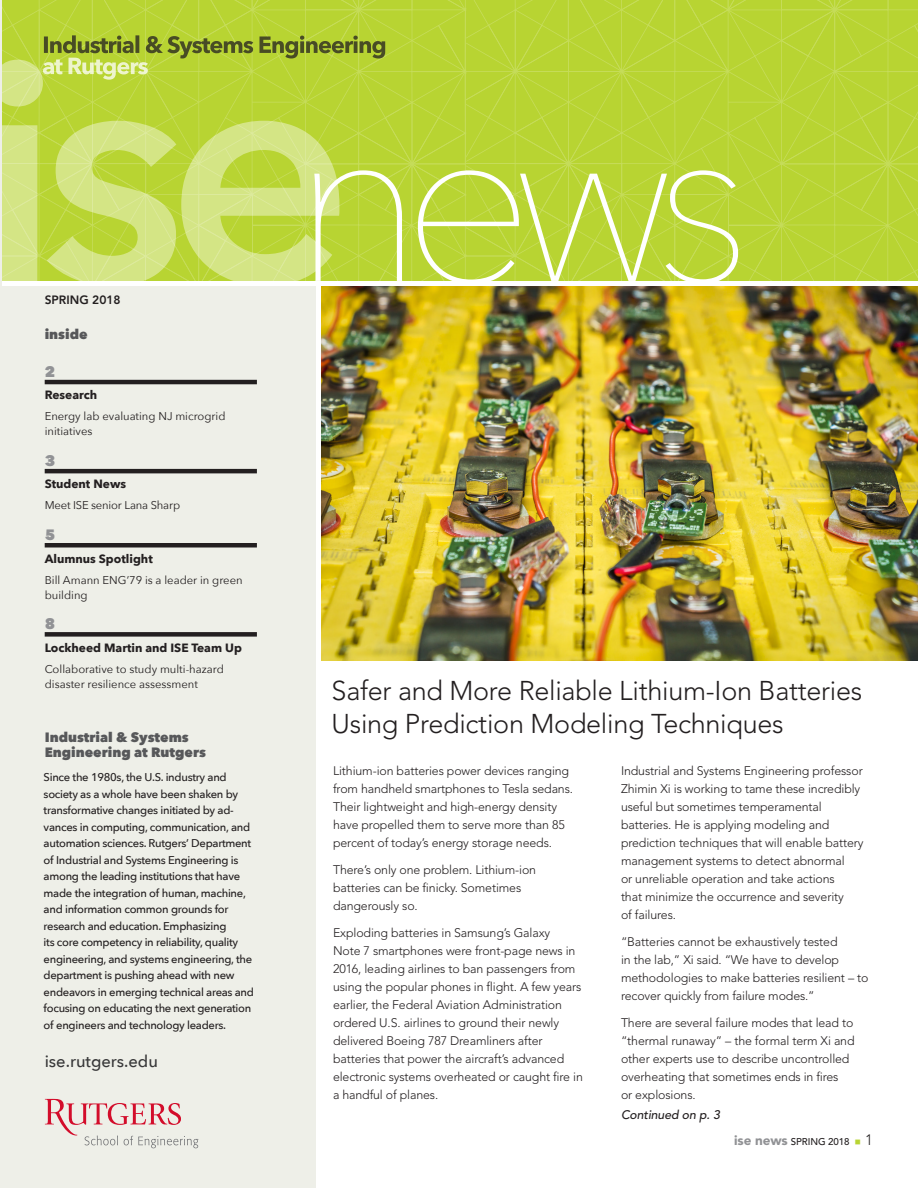
<style>
.page{position:relative;width:918px;height:1188px;background:#fff}
.page>*{position:absolute;margin:0;border:0;box-sizing:border-box;transform-origin:0 0}
._18_22_Headline_styl{font:300 27px/33px "Avenir LT Std";letter-spacing:-.01em;color:#231f20}
.t1{font:500 16.5px "Avenir Next";color:#383839}
.Contents_Page_number{font:800 15px "Avenir Next";color:#919295}
.t2{font:300 15px "Avenir LT Std";color:#231f20}
.t3{font:800 13.5px/15px "Avenir Next";color:#57585a}
.Body_Text{font:300 12.3px/18px "Avenir LT Std";letter-spacing:-.01em;color:#231f20}
.Continued_line{font:italic 500 12.3px "Avenir LT Std";letter-spacing:-.01em;color:#231f20}
.Contents{font:700 12px "Avenir Next";color:#231f20}
.t4{font:800 12px "Avenir LT Std";color:#231f20}
.t5{font:500 11.25px/16.5px "Avenir Next";letter-spacing:-.025em;color:#231f20}
.Contenets_descriptio{font:11.25px/15px "Avenir Next";color:#231f20}
.t6{font:500 9.75px "Avenir LT Std";letter-spacing:-.01em;color:#231f20}
.s1{font-weight:900;font-size:13.5px;color:#919295}
</style>
<div class="page">
<div style="left:0;top:286px;width:316px;height:902px;background:#eeefe8"></div>
<hr style="left:45px;top:380px;width:212px;height:4px;background:#231f20">
<hr style="left:45px;top:469px;width:212px;height:4px;background:#231f20">
<div style="left:45px;top:543px;width:212px;height:5px;background:#231f20"></div>
<div style="left:45px;top:632px;width:212px;height:5px;background:#231f20"></div>
<svg style="left:2px;top:0;width:916px;height:281px;background:#bdd644"></svg>
<hr style="left:0;top:0;width:2px;height:556px;background:#eeefe8">
<img style="left:321px;top:286px;width:597px;height:375px">
<svg style="left:45px;top:1099px;width:153px;height:49px"></svg>
<p class="t4" style="left:45px;top:292px;width:77px">SPRING 2018</p>
<p class="t3" style="left:45px;top:326px;width:44px">inside</p>
<p class="Contents_Page_number" style="left:45px;top:362px;width:12px">2</p>
<p class="Contents" style="left:45px;top:385px;width:54px">Research</p>
<p class="Contenets_descriptio" style="left:45px;top:408px;width:182px">Energy lab evaluating NJ microgrid initiatives</p>
<p class="Contents_Page_number" style="left:45px;top:451px;width:12px">3</p>
<p class="Contents" style="left:45px;top:474px;width:83px">Student News</p>
<p class="Contenets_descriptio" style="left:45px;top:498px;width:137px">Meet ISE senior Lana Sharp</p>
<p class="Contents_Page_number" style="left:45px;top:525px;width:12px">5</p>
<p class="Contents" style="left:45px;top:548px;width:110px">Alumnus Spotlight</p>
<p class="Contenets_descriptio" style="left:45px;top:572px;width:199px">Bill Amann ENG’79 is a leader in green building</p>
<p class="Contents_Page_number" style="left:45px;top:615px;width:12px">8</p>
<p class="Contents" style="left:45px;top:637px;width:199px">Lockheed Martin and ISE Team Up</p>
<p class="Contenets_descriptio" style="left:45px;top:661px;width:181px">Collaborative to study multi-hazard disaster resilience assessment</p>
<p class="t3" style="left:45px;top:729px;width:163px">Industrial &amp; Systems<br>Engineering at Rutgers</p>
<p class="t5" style="left:44px;top:769px;width:212px">Since the 1980s, the U.S. industry and society as a whole have been shaken by transformative changes initiated by ad&shy;vances in computing, communication, and automation sciences. Rutgers’ Department of Industrial and Systems Engineering is among the leading institutions that have made the integration of human, machine, and information common grounds for research and education. Emphasizing<br>its core competency in reliability, quality engineering, and systems engineering, the department is pushing ahead with new endeavors in emerging technical areas and focusing on educating the next generation of engineers and technology leaders.</p>
<p class="t1" style="left:45px;top:1047px;width:115px">ise.rutgers.edu</p>
<p class="_18_22_Headline_styl" style="left:332px;top:674px;width:532px">Safer and More Reliable Lithium-Ion Batteries<br>Using Prediction Modeling Techniques</p>
<p class="Body_Text" style="left:333px;top:762px;width:242px">Lithium-ion batteries power devices ranging from handheld smartphones to Tesla sedans.<br>Their lightweight and high-energy density have propelled them to serve more than 85 percent of today’s energy storage needs.</p>
<p class="Body_Text" style="left:333px;top:861px;width:205px">There’s only one problem. Lithium-ion batteries can be finicky. Sometimes dangerously so.</p>
<p class="Body_Text" style="left:333px;top:924px;width:251px">Exploding batteries in Samsung’s Galaxy<br>Note 7 smartphones were front-page news in 2016, leading airlines to ban passengers from using the popular phones in flight. A few years earlier, the Federal Aviation Administration ordered U.S. airlines to ground their newly delivered Boeing 787 Dreamliners after batteries that power the aircraft’s advanced electronic systems overheated or caught fire in a handful of planes.</p>
<p class="Body_Text" style="left:621px;top:762px;width:244px">Industrial and Systems Engineering professor Zhimin Xi is working to tame these incredibly useful but sometimes temperamental batteries. He is applying modeling and prediction techniques that will enable battery management systems to detect abnormal<br>or unreliable operation and take actions<br>that minimize the occurrence and severity<br>of failures.</p>
<p class="Body_Text" style="left:621px;top:933px;width:249px">“Batteries cannot be exhaustively tested<br>in the lab,” Xi said. “We have to develop methodologies to make batteries resilient – to recover quickly from failure modes.”</p>
<p class="Body_Text" style="left:621px;top:1014px;width:235px">There are several failure modes that lead to “thermal runaway” – the formal term Xi and other experts use to describe uncontrolled overheating that sometimes ends in fires<br>or explosions.</p>
<p class="t6" style="left:734px;top:1136px;width:128px"><span class="s1">ise news</span> SPRING 2018 <sup>m</sup></p>
<p class="t2" style="left:865px;top:1131px;width:9px">1</p>
<p class="Continued_line" style="left:621px;top:1108px;width:101px">Continued on p. 3</p>
</div>
